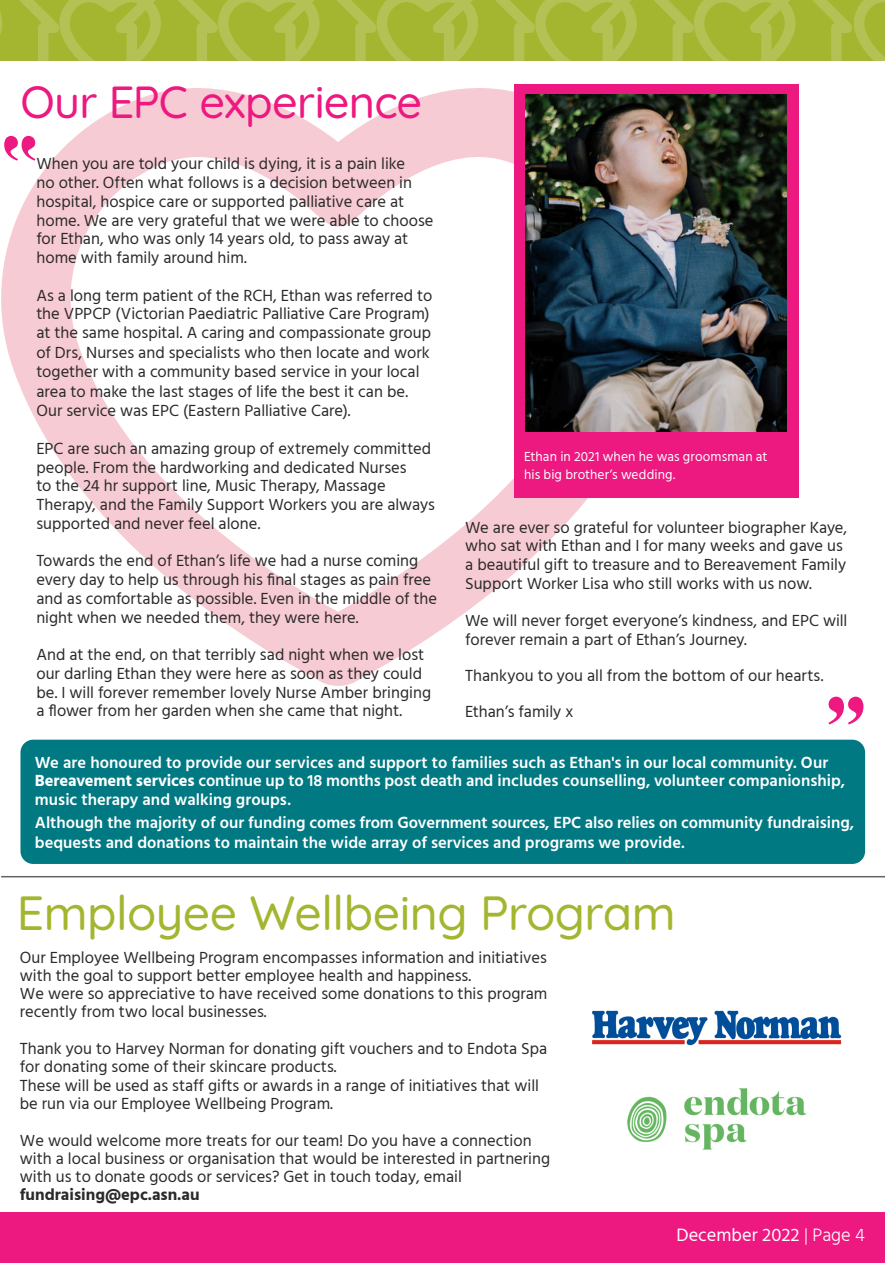
<style>
.page{position:relative;width:885px;height:1263px;background:#fff}
.page>*{position:absolute;margin:0;border:0;box-sizing:border-box;transform-origin:0 0}
.t1{font:101.1px "Engravers";color:#ed1880}
.t2{font:300 48px "Quicksand";letter-spacing:-.01em;color:#a4b62f}
.t3{font:300 45px "Quicksand";letter-spacing:-.015em;color:#ed1880}
.t4{font:18.45px "Hind Vadodara";color:#fff}
.t5{font:16.5px/18.8px "Hind Vadodara";color:#2b292a}
.t6{font:600 16.5px/18.5px "Hind";color:#fff}
.t7{font:700 16.5px "Hind";color:#2b292a}
.t8{font:13.5px/18px "Hind Vadodara";letter-spacing:.01em;color:#fff}
.s1{font-weight:700}
.s2{font-weight:300}
</style>
<div class="page">
<div style="left:20px;top:740px;width:845px;height:124px;background:#007983;border-radius:13px"></div>
<svg style="left:1px;top:88px;width:587px;height:598px"></svg>
<svg style="left:0;top:0;width:884px;height:61px;background:#a9b93c"></svg>
<div style="left:0;top:1213px;width:884px;height:50px;background:#ed1880"></div>
<img style="left:627px;top:1088px;width:180px;height:62px">
<img style="left:592px;top:1010px;width:250px;height:36px">
<div style="left:513px;top:84px;width:285px;height:414px;background:#ed1880"></div>
<img style="left:525px;top:95px;width:261px;height:337px">
<hr style="left:1px;top:876px;width:883px;height:1px;background:#616365">
<svg style="left:4px;top:136px;width:31px;height:25px"></svg>
<h3 class="t3" style="left:20px;top:82px;width:403px">Our EPC experience</h3>
<p class="t5" style="left:36px;top:155px;width:398px">When you are told your child is dying, it is a pain like<br>no other. Often what follows is a decision between in hospital, hospice care or supported palliative care at home. We are very grateful that we were able to choose for Ethan, who was only 14 years old, to pass away at home with family around him.</p>
<p class="t5" style="left:36px;top:286px;width:397px;line-height:19.2px">As a long term patient of the RCH, Ethan was referred to the VPPCP (Victorian Paediatric Palliative Care Program) at the same hospital. A caring and compassionate group of Drs, Nurses and specialists who then locate and work together with a community based service in your local area to make the last stages of life the best it can be.<br>Our service was EPC (Eastern Palliative Care).</p>
<p class="t5" style="left:36px;top:439px;width:400px">EPC are such an amazing group of extremely committed people. From the hardworking and dedicated Nurses<br>to the 24 hr support line, Music Therapy, Massage Therapy, and the Family Support Workers you are always supported and never feel alone.</p>
<p class="t5" style="left:36px;top:551px;width:402px">Towards the end of Ethan’s life we had a nurse coming every day to help us through his final stages as pain free and as comfortable as possible. Even in the middle of the night when we needed them, they were here.</p>
<p class="t5" style="left:36px;top:646px;width:396px">And at the end, on that terribly sad night when we lost our darling Ethan they were here as soon as they could be. I will forever remember lovely Nurse Amber bringing a flower from her garden when she came that night.</p>
<p class="t8" style="left:524px;top:448px;width:245px">Ethan in 2021 when he was groomsman at his big brother’s wedding.</p>
<p class="t5" style="left:465px;top:518px;width:383px">We are ever so grateful for volunteer biographer Kaye, who sat with Ethan and I for many weeks and gave us a beautiful gift to treasure and to Bereavement Family Support Worker Lisa who still works with us now.</p>
<p class="t5" style="left:465px;top:611px;width:384px">We will never forget everyone’s kindness, and EPC will forever remain a part of Ethan’s Journey.</p>
<p class="t5" style="left:465px;top:658px;width:360px;line-height:36px">Thankyou to you all from the bottom of our hearts.<br>Ethan’s family x</p>
<h1 class="t1" style="left:816px;top:673px;width:62px">"</h1>
<p class="t6" style="left:35px;top:754px;width:811px">We are honoured to provide our services and support to families such as Ethan's in our local community. Our<br><span class="s1">Bereavement services</span> continue up to 18 months post death and includes counselling, volunteer companionship, music therapy and walking groups.</p>
<p class="t6" style="left:35px;top:814px;width:820px;line-height:19.5px">Although the majority of our funding comes from Government sources, EPC also relies on community fundraising, bequests and donations to maintain the wide array of services and programs we provide.</p>
<h2 class="t2" style="left:17px;top:891px;width:660px">Employee Wellbeing Program</h2>
<p class="t5" style="left:20px;top:949px;width:529px;line-height:18px">Our Employee Wellbeing Program encompasses information and initiatives with the goal to support better employee health and happiness.<br>We were so appreciative to have received some donations to this program recently from two local businesses.</p>
<p class="t5" style="left:20px;top:1040px;width:529px">Thank you to Harvey Norman for donating gift vouchers and to Endota Spa for donating some of their skincare products.<br>These will be used as staff gifts or awards in a range of initiatives that will be run via our Employee Wellbeing Program.</p>
<p class="t5" style="left:20px;top:1132px;width:531px;line-height:18.1px">We would welcome more treats for our team! Do you have a connection with a local business or organisation that would be interested in partnering with us to donate goods or services? Get in touch today, email</p>
<p class="t7" style="left:20px;top:1188px;width:181px">fundraising@epc.asn.au</p>
<p class="t4" style="left:676px;top:1226px;width:190px">December 2022 <span class="s2">| Page 4</span></p>
</div>
